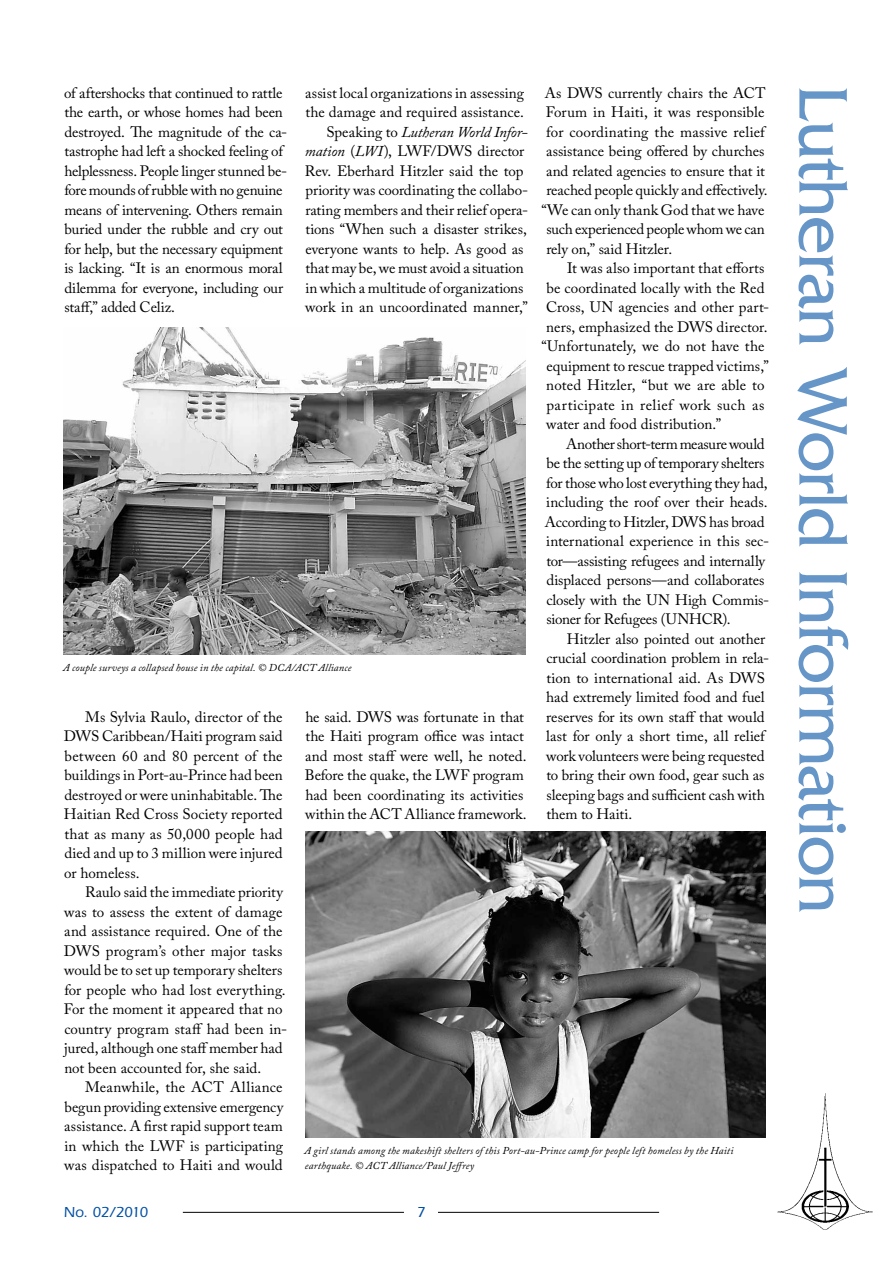
<style>
.page{position:relative;width:893px;height:1263px;background:#fff}
.page>*{position:absolute;margin:0;border:0;box-sizing:border-box;transform-origin:0 0}
.t1{font:72px "Friz Quadrata";letter-spacing:-.02em;color:#6696c8}
.t2{font:15px/19.5px "Adobe Caslon Pro";letter-spacing:-.005em;color:#000}
.t3{font:15px "Adobe Caslon Pro";letter-spacing:.015em;color:#000}
.t4{font:italic 15px "Adobe Caslon Pro";letter-spacing:-.01em;color:#000}
.t5{font:15px "Adobe Caslon Pro";letter-spacing:.03em;color:#000}
.t6{font:15px "Adobe Caslon Pro";letter-spacing:-.03em;color:#000}
.t7{font:500 15px "Itc Eras";letter-spacing:-.035em;color:#0050a4}
.t8{font:italic 10.5px/15px "Adobe Caslon Pro";letter-spacing:.015em;color:#000}
.s1{font-style:normal}
.s2{font-style:italic}
</style>
<div class="page">
<hr style="left:183px;top:1212px;width:221px;height:1px;background:#000">
<hr style="left:438px;top:1212px;width:221px;height:1px;background:#000">
<img style="left:777px;top:1093px;width:96px;height:137px">
<img style="left:64px;top:327px;width:461px;height:327px">
<img style="left:305px;top:832px;width:460px;height:305px">
<p class="t2" style="left:545px;top:83px;width:222px">As DWS currently chairs the ACT</p>
<p class="t2" style="left:546px;top:102px;width:220px">Forum in Haiti, it was responsible</p>
<p class="t3" style="left:546px;top:123px;width:220px">for coordinating the massive relief</p>
<p class="t2" style="left:546px;top:141px;width:220px">assistance being offered by churches</p>
<p class="t2" style="left:546px;top:161px;width:220px">and related agencies to ensure that it</p>
<p class="t2" style="left:546px;top:180px;width:223px">reached people quickly and effectively.</p>
<p class="t2" style="left:541px;top:200px;width:225px">“We can only thank God that we have</p>
<p class="t2" style="left:546px;top:219px;width:220px">such experienced people whom we can</p>
<p class="t2" style="left:546px;top:239px;width:127px">rely on,” said Hitzler.</p>
<p class="t2" style="left:567px;top:258px;width:199px">It was also important that efforts</p>
<p class="t2" style="left:546px;top:278px;width:220px">be coordinated locally with the Red</p>
<p class="t2" style="left:546px;top:297px;width:225px">Cross, UN agencies and other part-</p>
<p class="t2" style="left:546px;top:317px;width:223px">ners, emphasized the DWS director.</p>
<p class="t2" style="left:541px;top:336px;width:225px">“Unfortunately, we do not have the</p>
<p class="t2" style="left:546px;top:356px;width:224px">equipment to rescue trapped victims,”</p>
<p class="t2" style="left:546px;top:375px;width:220px">noted Hitzler, “but we are able to</p>
<p class="t5" style="left:546px;top:396px;width:219px">participate in relief work such as</p>
<p class="t2" style="left:546px;top:414px;width:176px">water and food distribution.”</p>
<p class="t6" style="left:566px;top:435px;width:200px">Another short-term measure would</p>
<p class="t2" style="left:546px;top:453px;width:220px">be the setting up of temporary shelters</p>
<p class="t2" style="left:546px;top:473px;width:223px">for those who lost everything they had,</p>
<p class="t2" style="left:546px;top:492px;width:223px">including the roof over their heads.</p>
<p class="t2" style="left:545px;top:512px;width:221px">According to Hitzler, DWS has broad</p>
<p class="t2" style="left:546px;top:531px;width:224px">international experience in this sec-</p>
<p class="t2" style="left:546px;top:551px;width:220px">tor—assisting refugees and internally</p>
<p class="t2" style="left:546px;top:570px;width:220px">displaced persons—and collaborates</p>
<p class="t2" style="left:546px;top:590px;width:224px">closely with the UN High Commis-</p>
<p class="t2" style="left:546px;top:609px;width:186px">sioner for Refugees (UNHCR).</p>
<p class="t2" style="left:567px;top:629px;width:200px">Hitzler also pointed out another</p>
<p class="t2" style="left:546px;top:648px;width:224px">crucial coordination problem in rela-</p>
<p class="t2" style="left:546px;top:668px;width:220px">tion to international aid. As DWS</p>
<p class="t2" style="left:546px;top:687px;width:220px">had extremely limited food and fuel</p>
<p class="t2" style="left:546px;top:707px;width:220px">reserves for its own staff that would</p>
<p class="t2" style="left:546px;top:726px;width:220px">last for only a short time, all relief</p>
<p class="t2" style="left:546px;top:746px;width:220px">work volunteers were being requested</p>
<p class="t2" style="left:546px;top:765px;width:220px">to bring their own food, gear such as</p>
<p class="t2" style="left:546px;top:785px;width:220px">sleeping bags and sufficient cash with</p>
<p class="t2" style="left:546px;top:804px;width:87px">them to Haiti.</p>
<p class="t2" style="left:64px;top:83px;width:220px">of aftershocks that continued to rattle</p>
<h1 class="t1" style="left:863px;top:85px;width:830px;rotate:90deg">Lutheran World Information</h1>
<p class="t2" style="left:305px;top:83px;width:220px">assist local organizations in assessing</p>
<p class="t2" style="left:305px;top:102px;width:220px">the damage and required assistance.</p>
<p class="t4" style="left:326px;top:123px;width:203px"><span class="s1">Speaking to</span> Lutheran World Infor-</p>
<p class="t2" style="left:305px;top:141px;width:221px"><span class="s2">mation</span> (<span class="s2">LWI</span>), LWF/DWS director</p>
<p class="t2" style="left:305px;top:161px;width:220px">Rev. Eberhard Hitzler said the top</p>
<p class="t2" style="left:305px;top:180px;width:224px">priority was coordinating the collabo-</p>
<p class="t2" style="left:305px;top:200px;width:224px">rating members and their relief opera-</p>
<p class="t2" style="left:305px;top:219px;width:223px">tions “When such a disaster strikes,</p>
<p class="t2" style="left:305px;top:239px;width:220px">everyone wants to help. As good as</p>
<p class="t2" style="left:305px;top:258px;width:220px">that may be, we must avoid a situation</p>
<p class="t2" style="left:305px;top:278px;width:220px">in which a multitude of organizations</p>
<p class="t2" style="left:305px;top:297px;width:224px">work in an uncoordinated manner,”</p>
<p class="t2" style="left:64px;top:102px;width:224px">the earth, or whose homes had been destroyed. The magnitude of the ca&shy;tastrophe had left a shocked feeling of helplessness. People linger stunned be&shy;fore mounds of rubble with no genuine means of intervening. Others remain buried under the rubble and cry out for help, but the necessary equipment is lacking. “It is an enormous moral dilemma for everyone, including our staff,” added Celiz.</p>
<p class="t8" style="left:63px;top:659px;width:290px">A couple surveys a collapsed house in the capital. © DCA/ACT Alliance</p>
<p class="t2" style="left:64px;top:707px;width:220px;text-align:justify;text-indent:21px">Ms Sylvia Raulo, director of the DWS Caribbean/Haiti program said between 60 and 80 percent of the buildings in Port-au-Prince had been destroyed or were uninhabitable. The Haitian Red Cross Society reported that as many as 50,000 people had died and up to 3 million were injured or homeless.</p>
<p class="t2" style="left:64px;top:882px;width:225px;text-indent:21px">Raulo said the immediate priority was to assess the extent of damage and assistance required. One of the DWS program’s other major tasks would be to set up temporary shelters for people who had lost everything.<br>For the moment it appeared that no country program staff had been in&shy;jured, although one staff member had not been accounted for, she said.</p>
<p class="t2" style="left:64px;top:1077px;width:220px;text-align:justify;text-indent:21px">Meanwhile, the ACT Alliance begun providing extensive emergency assistance. A first rapid support team in which the LWF is participating was dispatched to Haiti and would</p>
<p class="t2" style="left:305px;top:707px;width:223px">he said. DWS was fortunate in that the Haiti program office was intact and most staff were well, he noted.<br>Before the quake, the LWF program had been coordinating its activities within the ACT Alliance framework.</p>
<p class="t8" style="left:305px;top:1143px;width:430px">A girl stands among the makeshift shelters of this Port-au-Prince camp for people left homeless by the Haiti earthquake. © ACT Alliance/Paul Jeffrey</p>
<p class="t7" style="left:64px;top:1203px;width:86px">No. 02/2010</p>
<p class="t7" style="left:417px;top:1203px;width:10px">7</p>
</div>
